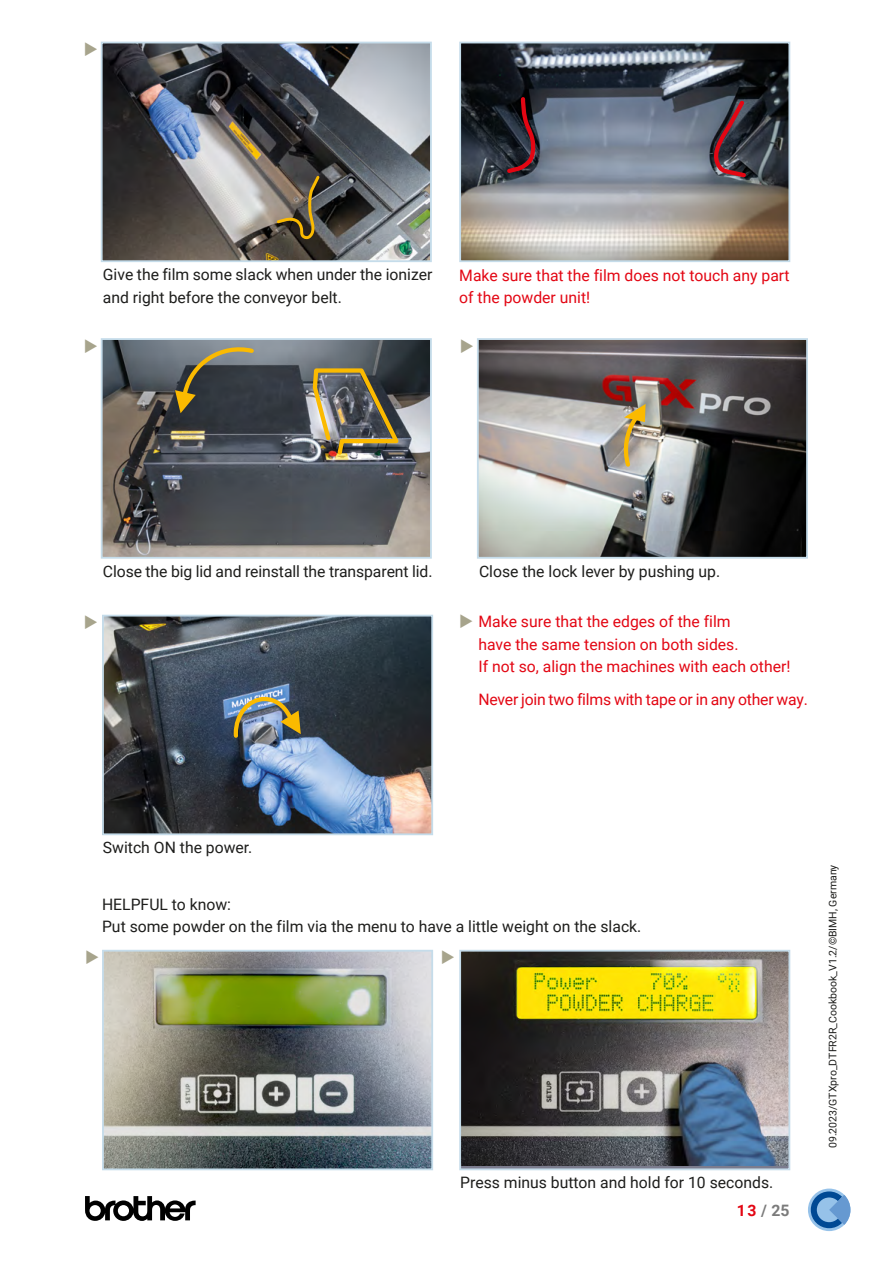
<style>
.page{position:relative;width:893px;height:1263px;background:#fff}
.page>*{position:absolute;margin:0;border:0;box-sizing:border-box;transform-origin:0 0}
.t1{font:15.75px/22.5px "Roboto";color:#1d1d1b}
.t2{font:15.75px/22.5px "Roboto";color:#e30613}
.t3{font:700 15.75px "Roboto";color:#7b7b7b}
.t4{font:10.5px "Roboto";color:#1d1d1b}
.s1{color:#a7a48c}
.s2{color:#e30613}
</style>
<div class="page">
<svg style="left:85px;top:1196px;width:111px;height:25px"></svg>
<svg style="left:808px;top:1188px;width:42px;height:43px"></svg>
<img style="left:104px;top:45px;width:325px;height:214px">
<div style="left:101px;top:42px;width:331px;height:220px;border:2px solid #c5dcea"></div>
<svg style="left:275px;top:174px;width:46px;height:67px;background:#6c5f46"></svg>
<img style="left:462px;top:45px;width:325px;height:214px">
<div style="left:459px;top:42px;width:331px;height:220px;border:2px solid #c5dcea"></div>
<svg style="left:504px;top:95px;width:33px;height:81px;background:#3b212b"></svg>
<svg style="left:711px;top:99px;width:37px;height:80px;background:#573f4a"></svg>
<img style="left:480px;top:341px;width:325px;height:215px">
<div style="left:477px;top:338px;width:331px;height:221px;border:2px solid #c5dcea"></div>
<svg style="left:624px;top:404px;width:22px;height:66px"></svg>
<img style="left:104px;top:341px;width:325px;height:215px">
<div style="left:101px;top:338px;width:331px;height:221px;border:2px solid #c5dcea"></div>
<img style="left:311px;top:366px;width:92px;height:91px">
<svg style="left:175px;top:344px;width:82px;height:69px;background:#5c5b4e"></svg>
<img style="left:105px;top:618px;width:325px;height:214px">
<div style="left:102px;top:615px;width:331px;height:220px;border:2px solid #c5dcea"></div>
<img style="left:232px;top:695px;width:69px;height:45px">
<img style="left:462px;top:953px;width:325px;height:213px">
<div style="left:459px;top:950px;width:331px;height:220px;border:2px solid #c5dcea"></div>
<img style="left:105px;top:953px;width:325px;height:214px">
<div style="left:102px;top:950px;width:331px;height:220px;border:2px solid #c5dcea"></div>
<p class="t1" style="left:103px;top:263px;width:331px">Give the film some slack when under the ionizer and right before the conveyor belt.</p>
<p class="t2" style="left:459px;top:263px;width:332px">Make sure that the film does not touch any part of the powder unit!</p>
<p class="t1" style="left:103px;top:559px;width:331px">Close the big lid and reinstall the transparent lid.</p>
<p class="t1" style="left:479px;top:559px;width:243px">Close the lock lever by pushing up.</p>
<p class="t2" style="left:478px;top:610px;width:314px;text-indent:-19px"><span class="s1">◆</span> Make sure that the edges of the film<br>have the same tension on both sides.<br>If not so, align the machines with each other!</p>
<p class="t2" style="left:478px;top:688px;width:331px">Never join two films with tape or in any other way.</p>
<p class="t1" style="left:103px;top:836px;width:151px">Switch ON the power.</p>
<p class="t1" style="left:102px;top:892px;width:541px">HELPFUL to know:<br>Put some powder on the film via the menu to have a little weight on the slack.</p>
<p class="t1" style="left:460px;top:1171px;width:315px">Press minus button and hold for 10 seconds.</p>
<p class="t3" style="left:737px;top:1199px;width:54px"><span class="s2">13</span> / 25</p>
<p class="t4" style="left:825px;top:1148px;width:285px;rotate:-90deg">09.2023/GTXpro_DTFR2R_Cookbook_V1.2/©BIMH, Germany</p>
</div>
